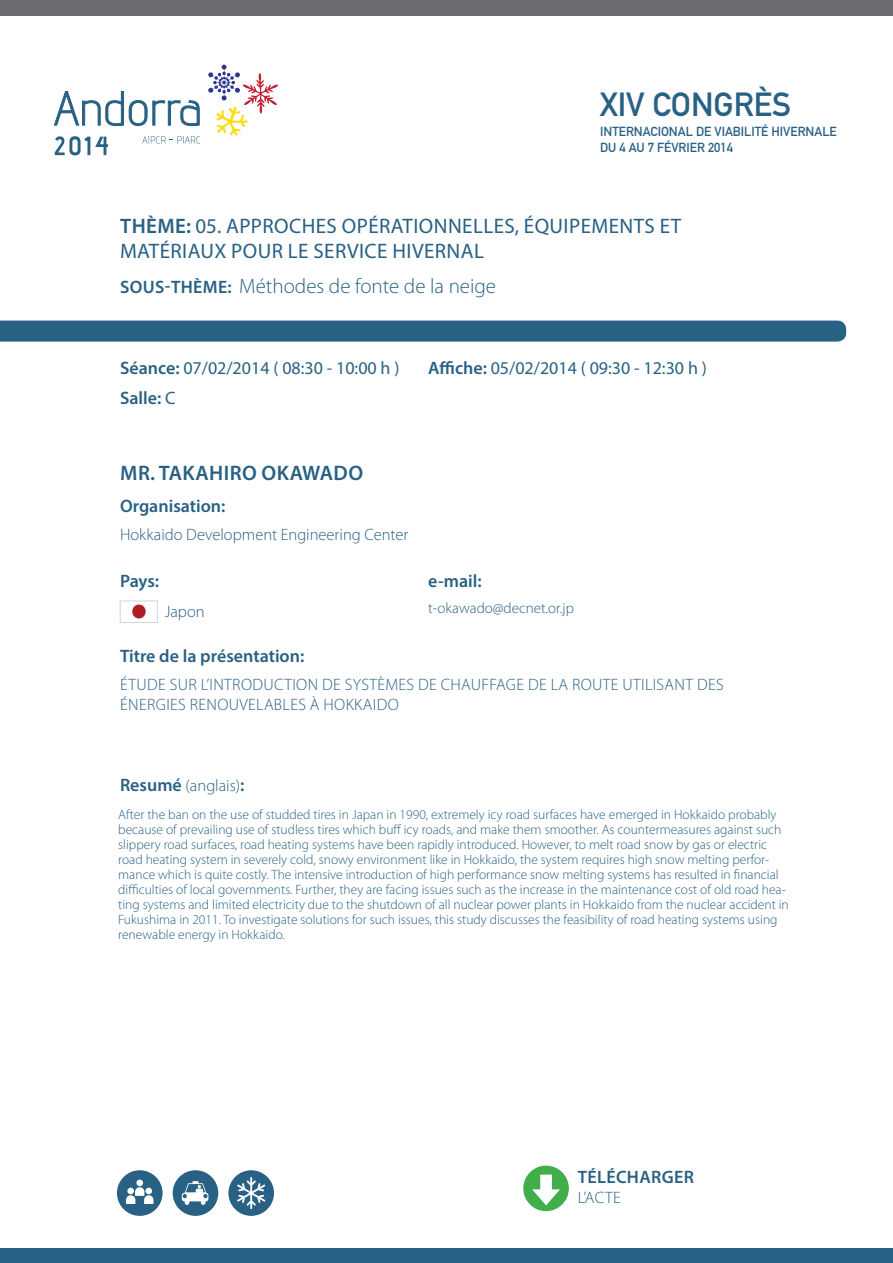
<style>
.page{position:relative;width:893px;height:1263px;background:#fff}
.page>*{position:absolute;margin:0;border:0;box-sizing:border-box;transform-origin:0 0}
.t1{font:33px "DIN Mittelschrift Std";color:#286184}
.Estilo_de_párrafo_3{font:21px/25.2px "Myriad Pro";letter-spacing:.02em;color:#286184}
.t2{font:300 21px "Myriad Pro";color:#286184}
.t3{font:600 21px "Myriad Pro";letter-spacing:.02em;color:#286184}
.t4{font:18px "Myriad Pro";color:#286184}
.Estilo_de_párrafo_2{font:600 18px "Myriad Pro";color:#286184}
.Estilo_de_párrafo_2-2{font:600 18px "Myriad Pro";letter-spacing:.02em;color:#286184}
.Estilo_de_párrafo_6{font:300 16.5px/19.8px "Myriad Pro";letter-spacing:.02em;color:#286184}
.Estilo_de_párrafo_2-3{font:300 16.5px "Myriad Pro";color:#286184}
.Estilo_de_párrafo_2-4{font:300 15px "Myriad Pro";color:#286184}
.t5{font:300 13.5px/15px "Myriad Pro";color:#286184}
.t6{font:12.9px/15.6px "DIN Mittelschrift Std";color:#286184}
.s1{font-weight:600}
.s2{font-weight:600;font-size:18px}
.s3{font-weight:400}
</style>
<div class="page">
<svg style="left:173px;top:1170px;width:45px;height:46px"></svg>
<svg style="left:228px;top:1170px;width:46px;height:46px"></svg>
<svg style="left:117px;top:1170px;width:46px;height:46px"></svg>
<div style="left:0;top:1248px;width:893px;height:15px;background:#286184"></div>
<div style="left:0;top:0;width:893px;height:16px;background:#6c6d70"></div>
<svg style="left:54px;top:91px;width:146px;height:36px"></svg>
<svg style="left:55px;top:136px;width:53px;height:19px"></svg>
<svg style="left:142px;top:136px;width:58px;height:8px"></svg>
<svg style="left:208px;top:65px;width:70px;height:71px"></svg>
<div style="left:0;top:321px;width:846px;height:21px;background:#286184"></div>
<div style="left:523px;top:1165px;width:46px;height:46px;background:#40ae49;border-radius:50%"></div>
<svg style="left:532px;top:1174px;width:28px;height:31px"></svg>
<img style="left:132px;top:604px;width:14px;height:15px">
<div style="left:120px;top:601px;width:37px;height:22px;border:1px solid #d4d3d3"></div>
<h1 class="t1" style="left:600px;top:85px;width:193px">XIV CONGRÈS</h1>
<p class="t6" style="left:600px;top:124px;width:238px">INTERNACIONAL DE VIABILITÉ HIVERNALE<br>DU 4 AU 7 FÉVRIER 2014</p>
<p class="Estilo_de_párrafo_3" style="left:120px;top:214px;width:562px"><span class="s1">THÈME:</span> 05. APPROCHES OPÉRATIONNELLES, ÉQUIPEMENTS ET<br>MATÉRIAUX POUR LE SERVICE HIVERNAL</p>
<p class="t2" style="left:120px;top:273px;width:377px"><span class="s2">SOUS-THÈME:</span> Méthodes de fonte de la neige</p>
<p class="t4" style="left:120px;top:358px;width:281px"><span class="s1">Séance:</span> 07/02/2014 ( 08:30 - 10:00 h )</p>
<p class="Estilo_de_párrafo_2" style="left:120px;top:386px;width:57px">Salle: <span class="s3">C</span></p>
<p class="t4" style="left:428px;top:358px;width:280px"><span class="s1">Affiche:</span> 05/02/2014 ( 09:30 - 12:30 h )</p>
<p class="t3" style="left:120px;top:460px;width:244px">MR. TAKAHIRO OKAWADO</p>
<p class="Estilo_de_párrafo_2" style="left:120px;top:495px;width:107px">Organisation:</p>
<p class="Estilo_de_párrafo_2-3" style="left:120px;top:525px;width:290px">Hokkaido Development Engineering Center</p>
<p class="Estilo_de_párrafo_2" style="left:120px;top:569px;width:41px">Pays:</p>
<p class="Estilo_de_párrafo_6" style="left:165px;top:601px;width:41px">Japon</p>
<p class="Estilo_de_párrafo_2" style="left:428px;top:569px;width:55px">e-mail:</p>
<p class="Estilo_de_párrafo_2-4" style="left:428px;top:599px;width:147px">t-okawado@decnet.or.jp</p>
<p class="Estilo_de_párrafo_2" style="left:120px;top:644px;width:186px">Titre de la présentation:</p>
<p class="Estilo_de_párrafo_6" style="left:120px;top:675px;width:605px">ÉTUDE SUR L’INTRODUCTION DE SYSTÈMES DE CHAUFFAGE DE LA ROUTE UTILISANT DES<br>ÉNERGIES RENOUVELABLES À HOKKAIDO</p>
<p class="Estilo_de_párrafo_2-3" style="left:120px;top:775px;width:126px"><span class="s2">Resumé</span> (anglais)<span class="s2">:</span></p>
<p class="t5" style="left:118px;top:806px;width:672px">After the ban on the use of studded tires in Japan in 1990, extremely icy road surfaces have emerged in Hokkaido probably because of prevailing use of studless tires which buff icy roads, and make them smoother. As countermeasures against such slippery road surfaces, road heating systems have been rapidly introduced. However, to melt road snow by gas or electric road heating system in severely cold, snowy environment like in Hokkaido, the system requires high snow melting perfor&shy;mance which is quite costly. The intensive introduction of high performance snow melting systems has resulted in financial difficulties of local governments. Further, they are facing issues such as the increase in the maintenance cost of old road hea&shy;ting systems and limited electricity due to the shutdown of all nuclear power plants in Hokkaido from the nuclear accident in Fukushima in 2011. To investigate solutions for such issues, this study discusses the feasibility of road heating systems using renewable energy in Hokkaido.</p>
<p class="Estilo_de_párrafo_2-2" style="left:578px;top:1165px;width:118px">TÉLÉCHARGER</p>
<p class="Estilo_de_párrafo_6" style="left:578px;top:1187px;width:45px">L’ACTE</p>
</div>
